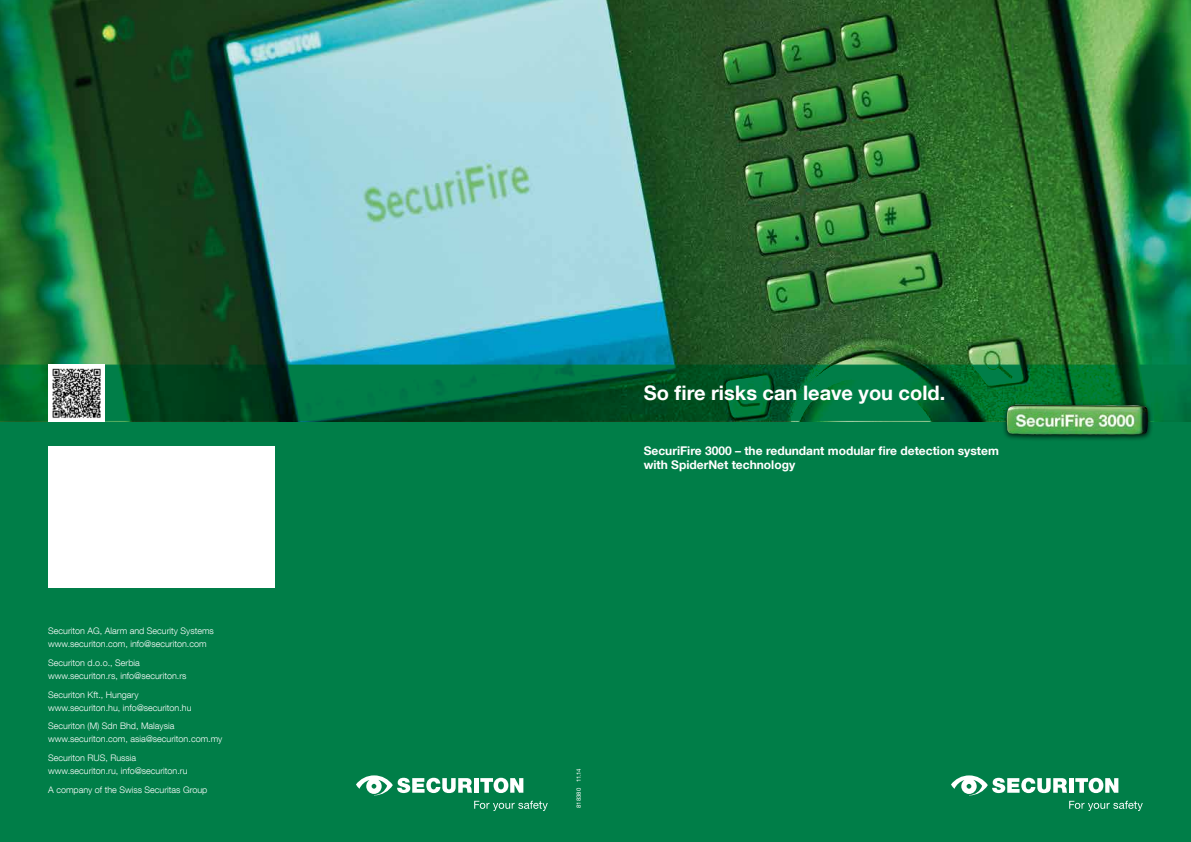
<style>
.page{position:relative;width:1191px;height:842px;background:#fff}
.page>*{position:absolute;margin:0;border:0;box-sizing:border-box;transform-origin:0 0}
.t1{font:700 20px "Helvetica Neue LT Com";color:#fff}
.t2{font:700 12px/14px "Helvetica Neue LT Com";color:#fff}
.t3{font:300 9px/13px "Helvetica Neue LT Com";color:#fff}
.t4{font:6px "Helvetica Neue LT Com";color:#fff}
</style>
<div class="page">
<div style="left:0;top:421px;width:1191px;height:421px;background:#007e48"></div>
<img style="left:0;top:0;width:1191px;height:365px">
<svg style="left:0;top:365px;width:1191px;height:56px;background:#005f2f"></svg>
<div style="left:1001px;top:401px;width:152px;height:40px;background:#000;opacity:.8"></div>
<img style="left:1006px;top:405px;width:142px;height:30px">
<hr style="left:1069px;top:778px;width:4px;height:15px;background:#fff">
<svg style="left:1075px;top:778px;width:43px;height:15px"></svg>
<svg style="left:951px;top:775px;width:116px;height:20px"></svg>
<svg style="left:1069px;top:801px;width:73px;height:10px"></svg>
<div style="left:474px;top:778px;width:5px;height:15px;background:#fff"></div>
<svg style="left:480px;top:778px;width:43px;height:15px"></svg>
<svg style="left:356px;top:775px;width:116px;height:20px"></svg>
<svg style="left:474px;top:801px;width:74px;height:10px"></svg>
<img style="left:48px;top:365px;width:57px;height:56px">
<div style="left:48px;top:447px;width:227px;height:141px;background:#fff"></div>
<p class="t3" style="left:48px;top:625px;width:167px">Securiton AG, Alarm and Security Systems www.securiton.com, info@securiton.com</p>
<p class="t3" style="left:48px;top:656px;width:140px">Securiton d.o.o., Serbia www.securiton.rs, info@securiton.rs</p>
<p class="t3" style="left:48px;top:688px;width:145px">Securiton Kft., Hungary www.securiton.hu, info@securiton.hu</p>
<p class="t3" style="left:48px;top:719px;width:176px">Securiton (M) Sdn Bhd, Malaysia www.securiton.com, asia@securiton.com.my</p>
<p class="t3" style="left:48px;top:751px;width:141px">Securiton RUS, Russia www.securiton.ru, info@securiton.ru</p>
<p class="t3" style="left:48px;top:783px;width:161px">A company of the Swiss Securitas Group</p>
<h1 class="t1" style="left:643px;top:380px;width:303px">So fire risks can leave you cold.</h1>
<h2 class="t2" style="left:643px;top:443px;width:357px">SecuriFire 3000 – the redundant modular fire detection system with SpiderNet technology</h2>
<p class="t4" style="left:575px;top:808px;width:40px;rotate:-90deg">818380 11.14</p>
</div>
